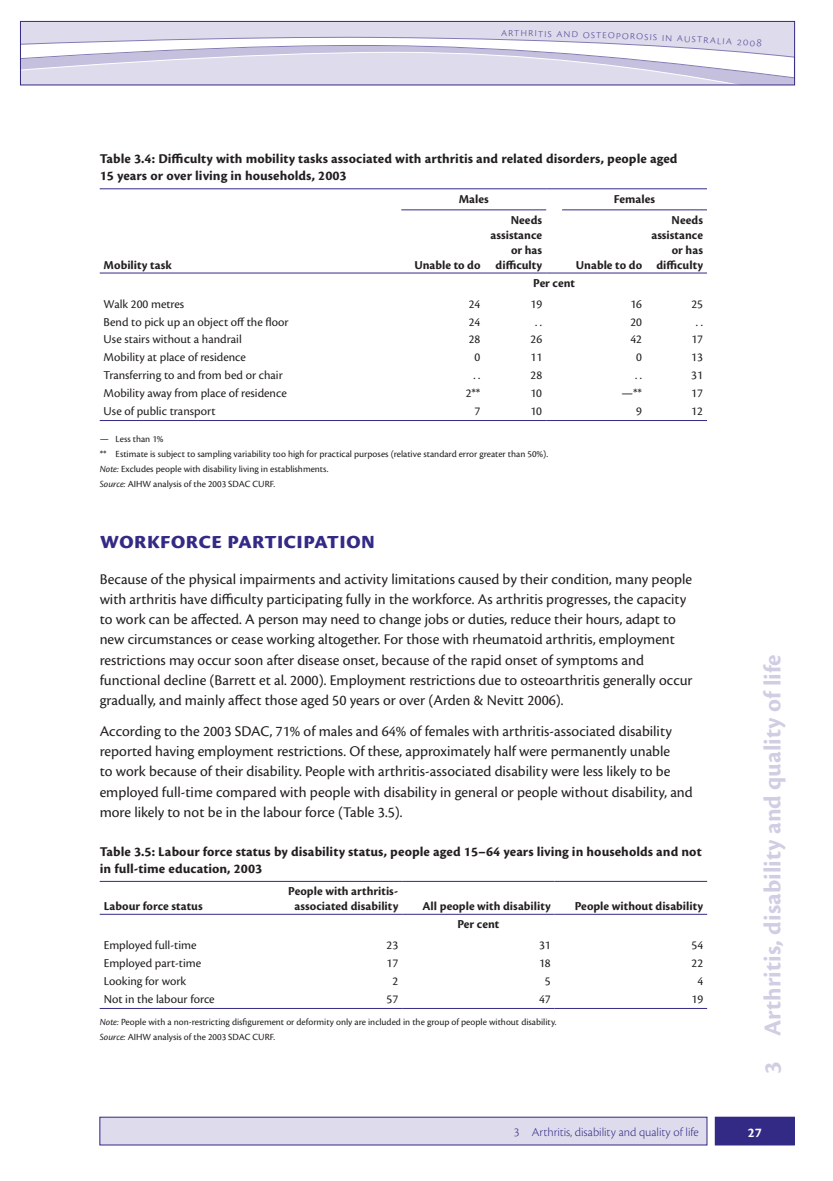
<style>
.page{position:relative;width:833px;height:1181px;background:#fff}
.page>*{position:absolute;margin:0;border:0;box-sizing:border-box;transform-origin:0 0}
.t1{font:700 25.2px "Cronos Pro";color:#d1cee4}
.t2{font:700 25.2px "Cronos Pro";color:#332a86}
.t3{font:15.45px/20.2px "Cronos Pro";color:#231f20}
.t4{font:13.95px/16.8px "Cronos Pro Bold Capt";color:#231f20}
.t5{font:700 13.95px "Cronos Pro";color:#fff}
.t6{font:12.6px "Cronos Pro";color:#231f20}
.t7{font:700 12.6px/15.1px "Cronos Pro";color:#231f20;text-align:right}
.t8{font:300 12.6px "Cronos Pro";color:#63599f}
.t9{font:300 12.6px "Cronos Pro";letter-spacing:-.01em;color:#332a86}
.t10{font:9.75px/15.1px "Cronos Pro";color:#231f20}
.s1{font-style:italic}
</style>
<div class="page">
<div style="left:21px;top:21px;width:774px;height:64px;background:#dedcec"></div>
<svg style="left:22px;top:36px;width:771px;height:47px"></svg>
<div style="left:20px;top:21px;width:775px;height:64px;border:1px solid #332a86"></div>
<div style="left:100px;top:1117px;width:607px;height:27px;background:#dedcec"></div>
<div style="left:100px;top:1117px;width:607px;height:28px;border:1px solid #332a86"></div>
<div style="left:715px;top:1117px;width:79px;height:27px;background:#332a86"></div>
<div style="left:715px;top:1117px;width:79px;height:28px;border:1px solid #332a86"></div>
<hr style="left:100px;top:188px;width:446px;height:1px;background:#332a86">
<hr style="left:546px;top:188px;width:161px;height:1px;background:#332a86">
<hr style="left:401px;top:209px;width:145px;height:1px;background:#332a86">
<hr style="left:562px;top:209px;width:145px;height:1px;background:#332a86">
<hr style="left:100px;top:273px;width:446px;height:1px;background:#332a86">
<hr style="left:546px;top:273px;width:161px;height:1px;background:#332a86">
<hr style="left:100px;top:420px;width:446px;height:1px;background:#332a86">
<hr style="left:546px;top:420px;width:161px;height:1px;background:#332a86">
<hr style="left:100px;top:881px;width:302px;height:1px;background:#332a86">
<hr style="left:402px;top:881px;width:153px;height:1px;background:#332a86">
<hr style="left:555px;top:881px;width:152px;height:1px;background:#332a86">
<hr style="left:100px;top:914px;width:302px;height:1px;background:#332a86">
<hr style="left:402px;top:914px;width:153px;height:1px;background:#332a86">
<hr style="left:555px;top:914px;width:152px;height:1px;background:#332a86">
<hr style="left:100px;top:1008px;width:302px;height:1px;background:#332a86">
<hr style="left:402px;top:1008px;width:153px;height:1px;background:#332a86">
<hr style="left:555px;top:1008px;width:152px;height:1px;background:#332a86">
<p class="t8" style="left:501px;top:26px;width:71px;rotate:1deg">Arthritis an</p>
<p class="t8" style="left:572px;top:28px;width:82px;rotate:2deg">d osteoporosi</p>
<p class="t8" style="left:653px;top:30px;width:65px;rotate:3deg">s in Austra</p>
<p class="t8" style="left:717px;top:34px;width:46px;rotate:4deg">lia 2008</p>
<p class="t4" style="left:100px;top:151px;width:579px">Table 3.4: Difficulty with mobility tasks associated with arthritis and related disorders, people aged<br>15 years or over living in households, 2003</p>
<p class="t7" style="left:459px;top:192px;width:32px">Males</p>
<p class="t7" style="left:614px;top:192px;width:43px">Females</p>
<p class="t7" style="left:104px;top:258px;width:69px">Mobility task</p>
<p class="t7" style="left:414px;top:258px;width:68px">Unable to do</p>
<p class="t7" style="left:491px;top:213px;width:53px">Needs assistance or has difficulty</p>
<p class="t7" style="left:576px;top:258px;width:68px">Unable to do</p>
<p class="t7" style="left:533px;top:276px;width:43px">Per cent</p>
<p class="t7" style="left:651px;top:213px;width:53px">Needs assistance or has difficulty</p>
<p class="t6" style="left:104px;top:298px;width:82px">Walk 200 metres</p>
<p class="t6" style="left:469px;top:298px;width:13px">24</p>
<p class="t6" style="left:530px;top:298px;width:13px">19</p>
<p class="t6" style="left:630px;top:298px;width:13px">16</p>
<p class="t6" style="left:691px;top:298px;width:13px">25</p>
<p class="t6" style="left:104px;top:316px;width:187px">Bend to pick up an object off the floor</p>
<p class="t6" style="left:469px;top:316px;width:13px">24</p>
<p class="t6" style="left:535px;top:316px;width:9px">. .</p>
<p class="t6" style="left:630px;top:316px;width:13px">20</p>
<p class="t6" style="left:696px;top:316px;width:9px">. .</p>
<p class="t6" style="left:104px;top:334px;width:140px">Use stairs without a handrail</p>
<p class="t6" style="left:469px;top:334px;width:13px">28</p>
<p class="t6" style="left:530px;top:334px;width:13px">26</p>
<p class="t6" style="left:630px;top:334px;width:13px">42</p>
<p class="t6" style="left:691px;top:334px;width:13px">17</p>
<p class="t6" style="left:104px;top:351px;width:144px">Mobility at place of residence</p>
<p class="t6" style="left:475px;top:351px;width:7px">0</p>
<p class="t6" style="left:530px;top:351px;width:13px">11</p>
<p class="t6" style="left:636px;top:351px;width:7px">0</p>
<p class="t6" style="left:691px;top:351px;width:13px">13</p>
<p class="t6" style="left:104px;top:369px;width:181px">Transferring to and from bed or chair</p>
<p class="t6" style="left:473px;top:369px;width:9px">. .</p>
<p class="t6" style="left:530px;top:369px;width:13px">28</p>
<p class="t6" style="left:635px;top:369px;width:9px">. .</p>
<p class="t6" style="left:691px;top:369px;width:13px">31</p>
<p class="t6" style="left:104px;top:387px;width:185px">Mobility away from place of residence</p>
<p class="t6" style="left:466px;top:387px;width:16px">2**</p>
<p class="t6" style="left:530px;top:387px;width:13px">10</p>
<p class="t6" style="left:621px;top:387px;width:22px">—**</p>
<p class="t6" style="left:691px;top:387px;width:13px">17</p>
<p class="t6" style="left:104px;top:405px;width:114px">Use of public transport</p>
<p class="t6" style="left:474px;top:405px;width:7px">7</p>
<p class="t6" style="left:530px;top:405px;width:13px">10</p>
<p class="t6" style="left:636px;top:405px;width:7px">9</p>
<p class="t6" style="left:691px;top:405px;width:13px">12</p>
<p class="t10" style="left:100px;top:432px;width:450px">— Less than 1%<br>** Estimate is subject to sampling variability too high for practical purposes (relative standard error greater than 50%).<br><span class="s1">Note:</span> Excludes people with disability living in establishments.<br><span class="s1">Source:</span> AIHW analysis of the 2003 SDAC CURF.</p>
<h1 class="t2" style="left:100px;top:528px;width:277px">Workforce participation</h1>
<p class="t3" style="left:100px;top:569px;width:594px">Because of the physical impairments and activity limitations caused by their condition, many people with arthritis have difficulty participating fully in the workforce. As arthritis progresses, the capacity to work can be affected. A person may need to change jobs or duties, reduce their hours, adapt to new circumstances or cease working altogether. For those with rheumatoid arthritis, employment restrictions may occur soon after disease onset, because of the rapid onset of symptoms and functional decline (Barrett et al. 2000). Employment restrictions due to osteoarthritis generally occur gradually, and mainly affect those aged 50 years or over (Arden &amp; Nevitt 2006).</p>
<p class="t3" style="left:100px;top:722px;width:595px">According to the 2003 SDAC, 71% of males and 64% of females with arthritis-associated disability reported having employment restrictions. Of these, approximately half were permanently unable<br>to work because of their disability. People with arthritis-associated disability were less likely to be employed full-time compared with people with disability in general or people without disability, and more likely to not be in the labour force (Table 3.5).</p>
<p class="t4" style="left:100px;top:844px;width:604px">Table 3.5: Labour force status by disability status, people aged 15–64 years living in households and not in full-time education, 2003</p>
<p class="t7" style="left:104px;top:899px;width:101px">Labour force status</p>
<p class="t7" style="left:288px;top:884px;width:112px;text-align:center">People with arthritis&shy;associated disability</p>
<p class="t7" style="left:422px;top:899px;width:130px">All people with disability</p>
<p class="t7" style="left:575px;top:899px;width:130px">People without disability</p>
<p class="t7" style="left:457px;top:917px;width:43px">Per cent</p>
<p class="t6" style="left:104px;top:939px;width:94px">Employed full-time</p>
<p class="t6" style="left:386px;top:939px;width:13px">23</p>
<p class="t6" style="left:539px;top:939px;width:13px">31</p>
<p class="t6" style="left:691px;top:939px;width:13px">54</p>
<p class="t6" style="left:104px;top:957px;width:99px">Employed part-time</p>
<p class="t6" style="left:387px;top:957px;width:13px">17</p>
<p class="t6" style="left:539px;top:957px;width:13px">18</p>
<p class="t6" style="left:691px;top:957px;width:13px">22</p>
<p class="t6" style="left:104px;top:975px;width:84px">Looking for work</p>
<p class="t6" style="left:392px;top:975px;width:7px">2</p>
<p class="t6" style="left:545px;top:975px;width:7px">5</p>
<p class="t6" style="left:697px;top:975px;width:7px">4</p>
<p class="t6" style="left:104px;top:992px;width:112px">Not in the labour force</p>
<p class="t6" style="left:386px;top:992px;width:13px">57</p>
<p class="t6" style="left:539px;top:992px;width:13px">47</p>
<p class="t6" style="left:691px;top:992px;width:13px">19</p>
<p class="t10" style="left:100px;top:1014px;width:458px"><span class="s1">Note:</span> People with a non-restricting disfigurement or deformity only are included in the group of people without disability.<br><span class="s1">Source:</span> AIHW analysis of the 2003 SDAC CURF.</p>
<h1 class="t1" style="left:761px;top:1073px;width:420px;rotate:-90deg">3 Arthritis, disability and quality of life</h1>
<p class="t9" style="left:514px;top:1126px;width:187px">3 Arthritis, disability and quality of life</p>
<p class="t5" style="left:748px;top:1125px;width:15px">27</p>
</div>
